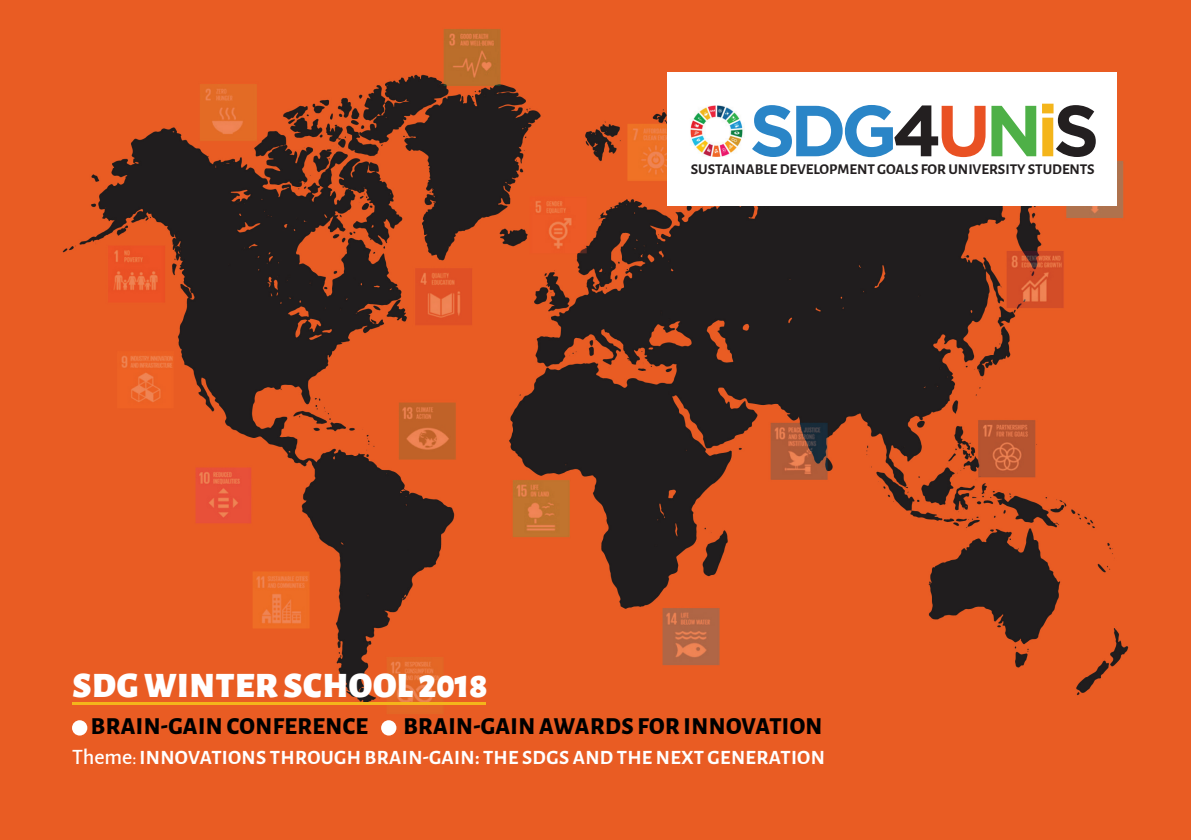
<style>
.page{position:relative;width:1191px;height:840px;background:#fff}
.page>*{position:absolute;margin:0;border:0;box-sizing:border-box;transform-origin:0 0}
.t1{font:700 72px "Gotham";letter-spacing:-.075em;color:#2a85c7}
.t2{font:900 36px "Alegreya Sans";letter-spacing:.02em;color:#fff}
.t3{font:800 24px "Alegreya Sans";letter-spacing:.02em;color:#000}
.t4{font:700 20.4px "Alegreya Sans";letter-spacing:.02em;color:#fff}
.t5{font:700 15px "Alegreya Sans";color:#231f20}
.s1{color:#231f20}
.s2{color:#e95123}
.s3{color:#4eb047}
.s4{color:#f4b51b}
.s5{font-weight:500;font-size:22px}
.s6{font-weight:500;font-size:18px}
</style>
<div class="page">
<img style="left:0;top:0;width:1191px;height:839px">
<div style="left:667px;top:72px;width:449px;height:133px;background:#fff"></div>
<img style="left:690px;top:105px;width:53px;height:51px">
<div style="left:72px;top:719px;width:15px;height:16px;background:#fff;border-radius:50%"></div>
<div style="left:381px;top:719px;width:15px;height:16px;background:#fff;border-radius:50%"></div>
<hr style="left:72px;top:702px;width:413px;height:2px;background:#f4b51b">
<h1 class="t1" style="left:749px;top:89px;width:351px">SDG<span class="s1">4</span><span class="s2">U</span><span class="s3">N</span><span class="s4">i</span><span class="s1">S</span></h1>
<p class="t5" style="left:690px;top:158px;width:405px">SUSTAINABLE DEVELOPMENT GOALS FOR UNIVERSITY STUDENTS</p>
<h2 class="t2" style="left:72px;top:656px;width:417px">SDG WINTER SCHOOL 2018</h2>
<p class="t3" style="left:91px;top:707px;width:279px">BRAIN-GAIN CONFERENCE</p>
<p class="t3" style="left:403px;top:707px;width:420px">BRAIN-GAIN AWARDS FOR INNOVATION</p>
<p class="t4" style="left:72px;top:741px;width:754px"><span class="s5">Theme</span><span class="s6">:</span>INNOVATIONS THROUGH BRAIN-GAIN: THE SDGS AND THE NEXT GENERATION</p>
</div>
